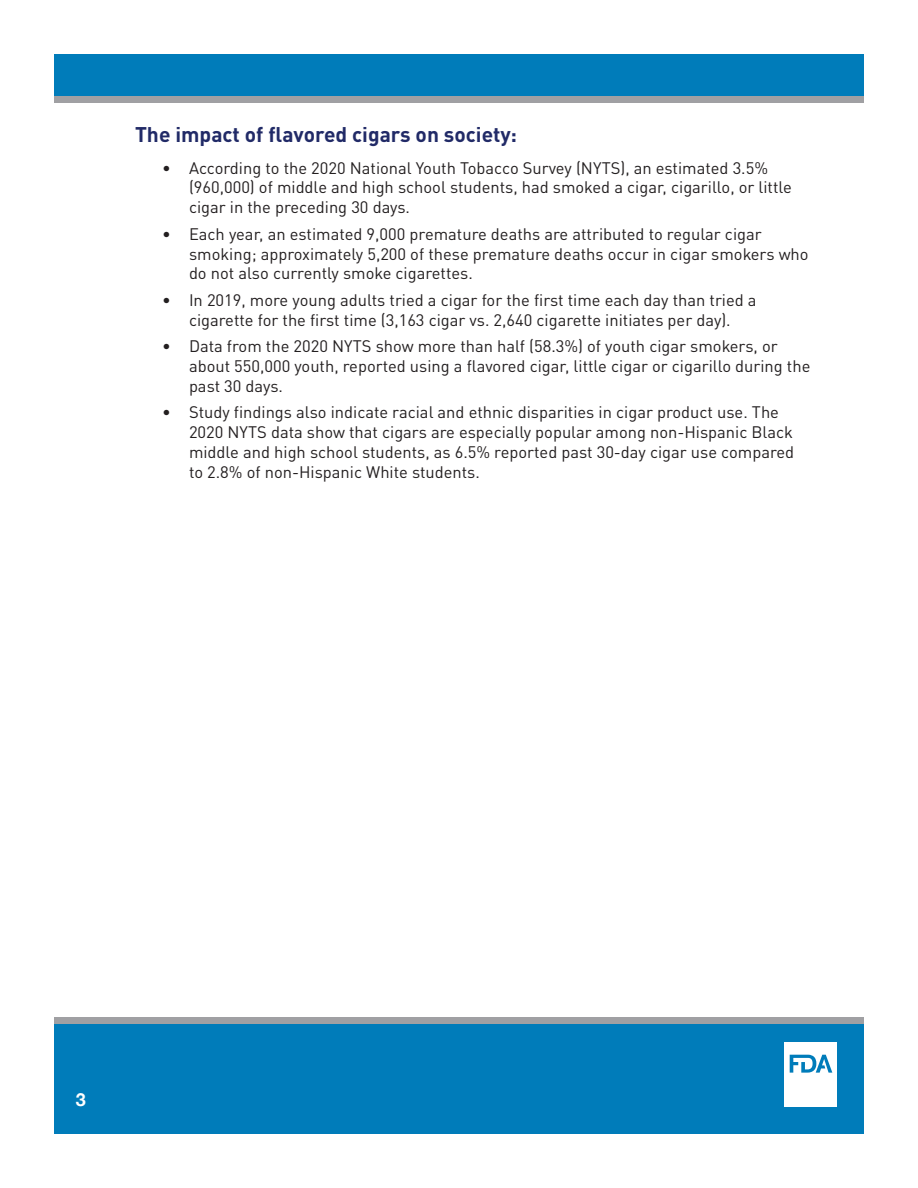
<style>
.page{position:relative;width:918px;height:1188px;background:#fff}
.page>*{position:absolute;margin:0;border:0;box-sizing:border-box;transform-origin:0 0}
.Headline{font:700 21px "DIN Pro";color:#212a67}
.t1{font:700 18px "Helvetica Neue";color:#fff}
.t2{font:16.5px/19.8px "DIN Pro";color:#231f20}
</style>
<div class="page">
<div style="left:54px;top:79px;width:810px;height:24px;background:#a0a0a3"></div>
<div style="left:54px;top:1017px;width:810px;height:24px;background:#a0a0a3"></div>
<div style="left:54px;top:54px;width:810px;height:41px;background:#007cba"></div>
<div style="left:54px;top:1024px;width:810px;height:110px;background:#007cba"></div>
<div style="left:784px;top:1042px;width:53px;height:65px;background:#fff"></div>
<svg style="left:790px;top:1055px;width:42px;height:18px"></svg>
<p class="Headline" style="left:135px;top:117px;width:384px">The impact of flavored cigars on society:</p>
<p class="t2" style="left:189px;top:156px;width:605px;text-indent:-27px">• According to the 2020 National Youth Tobacco Survey (NYTS), an estimated 3.5% (960,000) of middle and high school students, had smoked a cigar, cigarillo, or little cigar in the preceding 30 days.</p>
<p class="t2" style="left:189px;top:222px;width:621px;text-indent:-27px">• Each year, an estimated 9,000 premature deaths are attributed to regular cigar smoking; approximately 5,200 of these premature deaths occur in cigar smokers who do not also currently smoke cigarettes.</p>
<p class="t2" style="left:162px;top:288px;width:596px;text-align:center">• In 2019, more young adults tried a cigar for the first time each day than tried a cigarette for the first time (3,163 cigar vs. 2,640 cigarette initiates per day).</p>
<p class="t2" style="left:189px;top:335px;width:623px;text-indent:-27px">• Data from the 2020 NYTS show more than half (58.3%) of youth cigar smokers, or about 550,000 youth, reported using a flavored cigar, little cigar or cigarillo during the past 30 days.</p>
<p class="t2" style="left:189px;top:401px;width:607px;text-indent:-27px">• Study findings also indicate racial and ethnic disparities in cigar product use. The 2020 NYTS data show that cigars are especially popular among non-Hispanic Black middle and high school students, as 6.5% reported past 30-day cigar use compared to 2.8% of non-Hispanic White students.</p>
<p class="t1" style="left:76px;top:1085px;width:12px">3</p>
</div>
